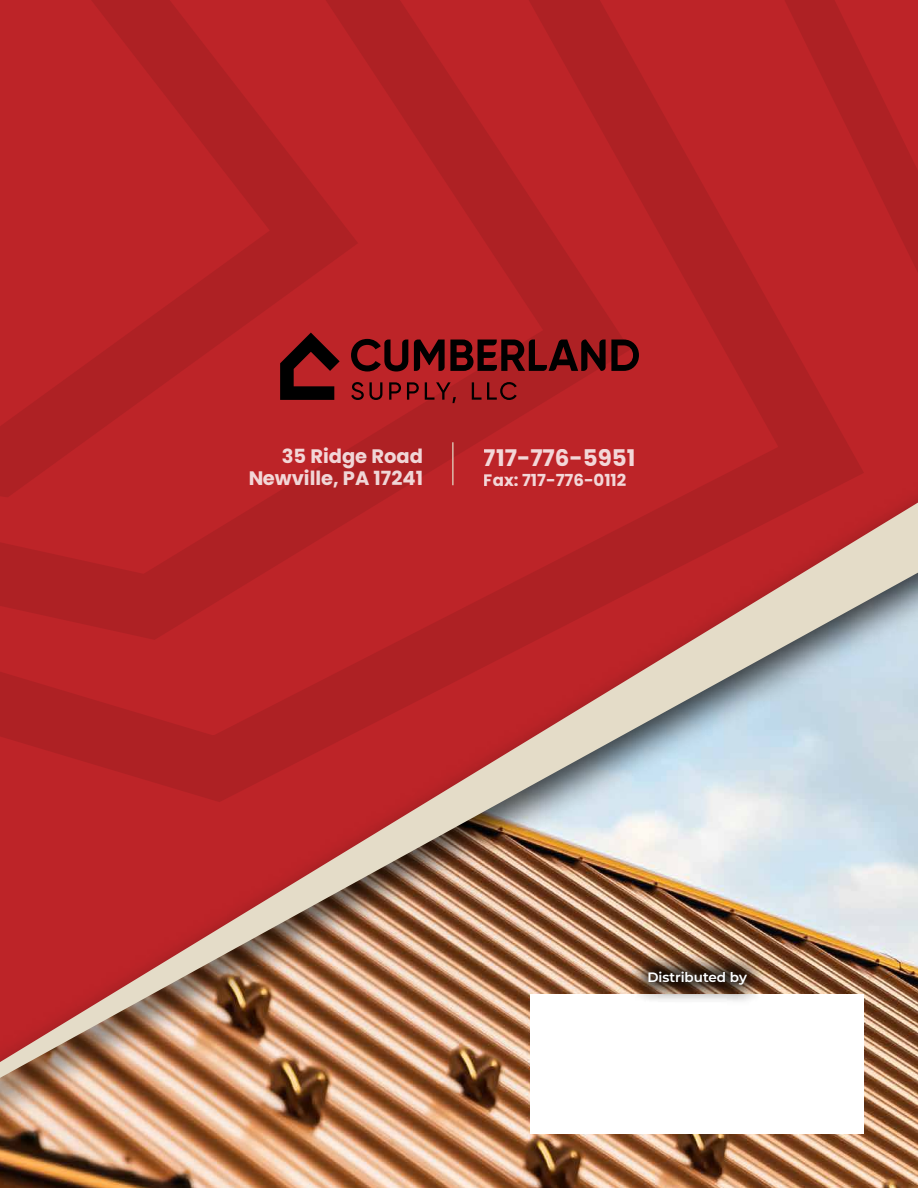
<style>
.page{position:relative;width:918px;height:1188px;background:#fff}
.page>*{position:absolute;margin:0;border:0;box-sizing:border-box;transform-origin:0 0}
.t1{font:700 22.95px "Poppins";color:#fff}
.t2{font:700 19.5px/22.5px "Poppins";color:#fff;text-align:right}
.t3{font:700 16.65px "Poppins";color:#fff}
.t4{font:600 13.5px "Montserrat";color:#fff}
</style>
<div class="page">
<div style="left:0;top:0;width:918px;height:1188px;background:#000;opacity:.75"></div>
<img style="left:0;top:503px;width:918px;height:575px">
<div style="left:852px;top:807px;width:66px;height:381px;background:#000;opacity:.75"></div>
<img style="left:883px;top:837px;width:35px;height:351px">
<div style="left:530px;top:994px;width:334px;height:140px;background:#fff"></div>
<img style="left:627px;top:950px;width:141px;height:51px">
<hr style="left:452px;top:442px;width:2px;height:43px;background:#e4dcc8">
<svg style="left:280px;top:333px;width:60px;height:67px;background:#621214"></svg>
<svg style="left:351px;top:339px;width:57px;height:33px;background:#6a1416"></svg>
<svg style="left:414px;top:340px;width:225px;height:31px;background:#561011"></svg>
<svg style="left:351px;top:382px;width:31px;height:18px"></svg>
<svg style="left:389px;top:382px;width:12px;height:18px"></svg>
<svg style="left:407px;top:382px;width:12px;height:18px"></svg>
<svg style="left:425px;top:382px;width:31px;height:21px"></svg>
<svg style="left:472px;top:382px;width:45px;height:18px"></svg>
<p class="t2" style="left:248px;top:445px;width:176px">35 Ridge Road<br>Newville, PA 17241</p>
<p class="t1" style="left:484px;top:445px;width:153px">717-776-5951</p>
<p class="t3" style="left:484px;top:470px;width:144px">Fax: 717-776-0112</p>
<p class="t4" style="left:647px;top:967px;width:101px">Distributed by</p>
</div>
